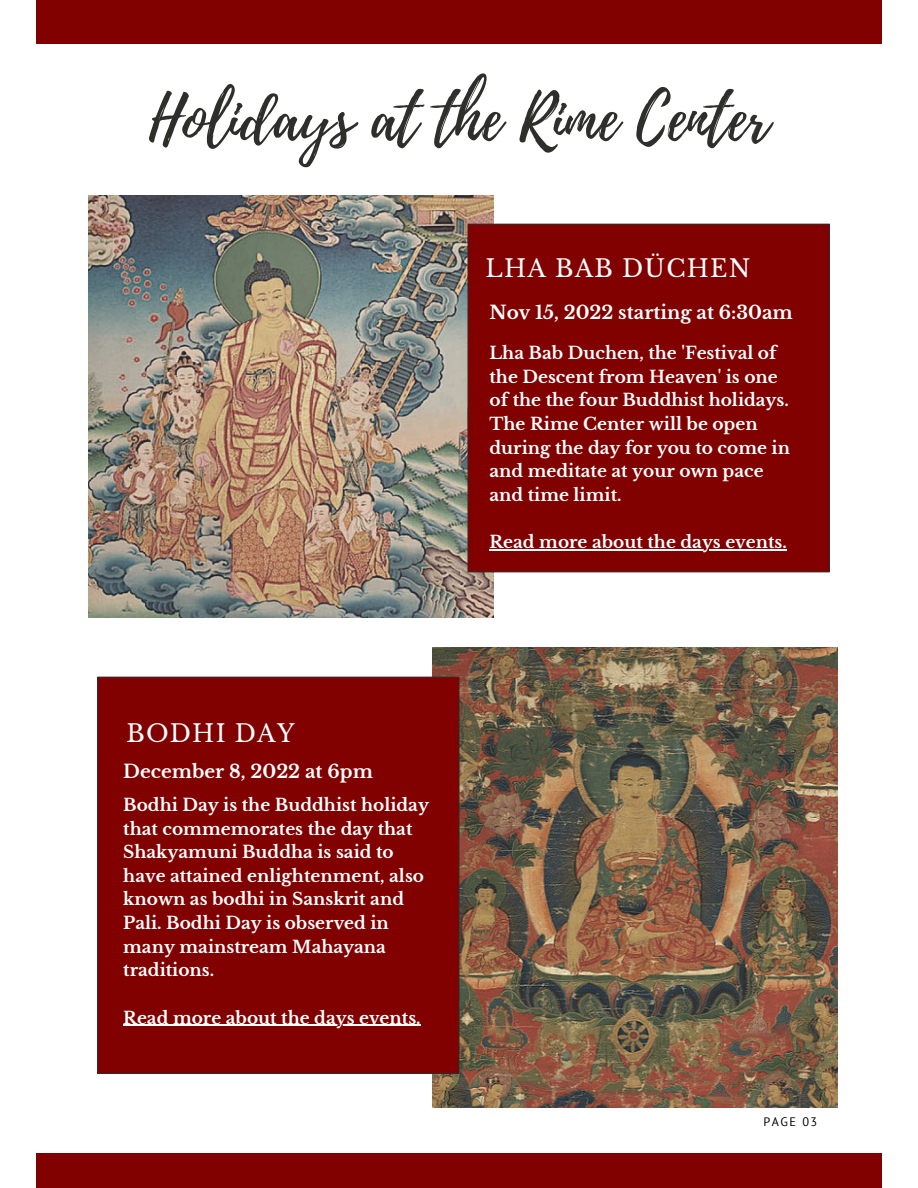
<style>
.page{position:relative;width:918px;height:1188px;background:#fff}
.page>*{position:absolute;margin:0;border:0;box-sizing:border-box;transform-origin:0 0}
.t1{font:63px "Playlist Script";color:#2e2e2a}
.t2{font:24px "Libre Baskerville";letter-spacing:.05em;color:#fff}
.t3{font:700 18.3px "Libre Baskerville";color:#fff}
.t4{font:700 16.95px/23.7px "Libre Baskerville";color:#fff}
.t5{font:12.3px "PT Sans";letter-spacing:.12em;color:#000}
</style>
<div class="page">
<img style="left:89px;top:196px;width:405px;height:421px">
<img style="left:433px;top:647px;width:405px;height:460px">
<div style="left:468px;top:224px;width:361px;height:348px;background:#810000"></div>
<hr style="left:467px;top:225px;width:1px;height:346px;background:#2e2e2a">
<hr style="left:829px;top:225px;width:1px;height:346px;background:#2e2e2a">
<hr style="left:468px;top:571px;width:361px;height:1px;background:#2e2e2a">
<hr style="left:468px;top:224px;width:361px;height:1px;background:#2e2e2a">
<div style="left:98px;top:677px;width:361px;height:396px;background:#810000"></div>
<hr style="left:97px;top:678px;width:1px;height:395px;background:#2e2e2a">
<hr style="left:459px;top:678px;width:1px;height:395px;background:#2e2e2a">
<hr style="left:98px;top:1073px;width:361px;height:1px;background:#2e2e2a">
<hr style="left:98px;top:677px;width:361px;height:1px;background:#2e2e2a">
<hr style="left:489px;top:549px;width:298px;height:1px;background:#fff">
<hr style="left:123px;top:1025px;width:298px;height:1px;background:#fff">
<div style="left:36px;top:0;width:846px;height:44px;background:#810000"></div>
<div style="left:36px;top:1153px;width:846px;height:35px;background:#810000"></div>
<h1 class="t1" style="left:149px;top:73px;width:622px">Holidays at the Rime Center</h1>
<h2 class="t2" style="left:485px;top:254px;width:267px">LHA BAB DÜCHEN</h2>
<p class="t3" style="left:489px;top:302px;width:305px">Nov 15, 2022 starting at 6:30am</p>
<p class="t4" style="left:489px;top:341px;width:302px">Lha Bab Duchen, the 'Festival of the Descent from Heaven' is one of the the four Buddhist holidays.<br>The Rime Center will be open during the day for you to come in and meditate at your own pace and time limit.</p>
<p class="t4" style="left:489px;top:530px;width:299px">Read more about the days events.</p>
<h2 class="t2" style="left:126px;top:719px;width:170px">BODHI DAY</h2>
<p class="t3" style="left:123px;top:760px;width:251px">December 8, 2022 at 6pm</p>
<p class="t4" style="left:123px;top:793px;width:307px">Bodhi Day is the Buddhist holiday that commemorates the day that<br>Shakyamuni Buddha is said to have attained enlightenment, also known as bodhi in Sanskrit and<br>Pali. Bodhi Day is observed in many mainstream Mahayana traditions.</p>
<p class="t4" style="left:123px;top:1006px;width:299px">Read more about the days events.</p>
<p class="t5" style="left:764px;top:1113px;width:55px">PAGE 03</p>
</div>
